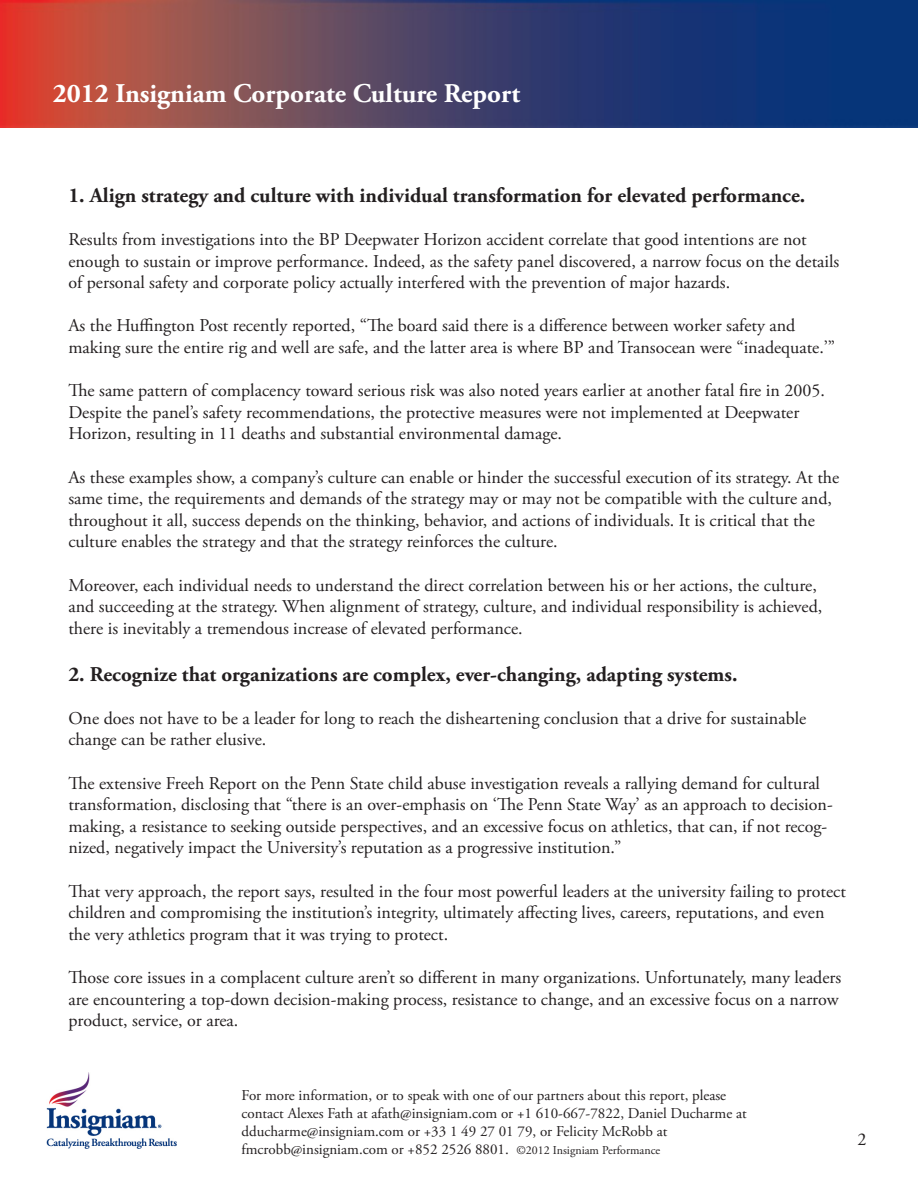
<style>
.page{position:relative;width:918px;height:1188px;background:#fff}
.page>*{position:absolute;margin:0;border:0;box-sizing:border-box;transform-origin:0 0}
.t1{font:700 27px "Adobe Garamond Pro";color:#fff}
.t2{font:700 21px "Adobe Garamond Pro";color:#231f20}
.t3{font:18px/21.6px "Adobe Garamond Pro";color:#231f20}
.t4{font:15px/18px "Adobe Garamond Pro";color:#231f20}
.s1{font-size:12px}
</style>
<div class="page">
<img style="left:0;top:0;width:918px;height:128px">
<img style="left:47px;top:1073px;width:129px;height:76px">
<h1 class="t1" style="left:53px;top:78px;width:469px">2012 Insigniam Corporate Culture Report</h1>
<p class="t2" style="left:68px;top:183px;width:738px">1. Align strategy and culture with individual transformation for elevated performance.</p>
<p class="t3" style="left:68px;top:229px;width:772px">Results from investigations into the BP Deepwater Horizon accident correlate that good intentions are not enough to sustain or improve performance. Indeed, as the safety panel discovered, a narrow focus on the details of personal safety and corporate policy actually interfered with the prevention of major hazards.</p>
<p class="t3" style="left:68px;top:316px;width:729px">As the Huffington Post recently reported, “The board said there is a difference between worker safety and</p>
<p class="t3" style="left:68px;top:337px;width:768px">making sure the entire rig and well are safe, and the latter area is where BP and Transocean were “inadequate.’”</p>
<p class="t3" style="left:68px;top:380px;width:758px">The same pattern of complacency toward serious risk was also noted years earlier at another fatal fire in 2005.<br>Despite the panel’s safety recommendations, the protective measures were not implemented at Deepwater<br>Horizon, resulting in 11 deaths and substantial environmental damage.</p>
<p class="t3" style="left:68px;top:467px;width:772px">As these examples show, a company’s culture can enable or hinder the successful execution of its strategy. At the same time, the requirements and demands of the strategy may or may not be compatible with the culture and, throughout it all, success depends on the thinking, behavior, and actions of individuals. It is critical that the culture enables the strategy and that the strategy reinforces the culture.</p>
<p class="t3" style="left:68px;top:575px;width:756px">Moreover, each individual needs to understand the direct correlation between his or her actions, the culture, and succeeding at the strategy. When alignment of strategy, culture, and individual responsibility is achieved, there is inevitably a tremendous increase of elevated performance.</p>
<p class="t2" style="left:68px;top:662px;width:671px">2. Recognize that organizations are complex, ever-changing, adapting systems.</p>
<p class="t3" style="left:68px;top:708px;width:739px">One does not have to be a leader for long to reach the disheartening conclusion that a drive for sustainable change can be rather elusive.</p>
<p class="t3" style="left:68px;top:773px;width:766px">The extensive Freeh Report on the Penn State child abuse investigation reveals a rallying demand for cultural transformation, disclosing that “there is an over-emphasis on ‘The Penn State Way’ as an approach to decision&shy;making, a resistance to seeking outside perspectives, and an excessive focus on athletics, that can, if not recog&shy;nized, negatively impact the University’s reputation as a progressive institution.”</p>
<p class="t3" style="left:68px;top:881px;width:779px">That very approach, the report says, resulted in the four most powerful leaders at the university failing to protect children and compromising the institution’s integrity, ultimately affecting lives, careers, reputations, and even the very athletics program that it was trying to protect.</p>
<p class="t3" style="left:68px;top:967px;width:775px">Those core issues in a complacent culture aren’t so different in many organizations. Unfortunately, many leaders are encountering a top-down decision-making process, resistance to change, and an excessive focus on a narrow product, service, or area.</p>
<p class="t4" style="left:242px;top:1086px;width:507px">For more information, or to speak with one of our partners about this report, please contact Alexes Fath at afath@insigniam.com or +1 610-667-7822, Daniel Ducharme at dducharme@insigniam.com or +33 1 49 27 01 79, or Felicity McRobb at fmcrobb@insigniam.com or +852 2526 8801. <span class="s1">©2012 Insigniam Performance</span></p>
<p class="t3" style="left:857px;top:1129px;width:10px">2</p>
</div>
